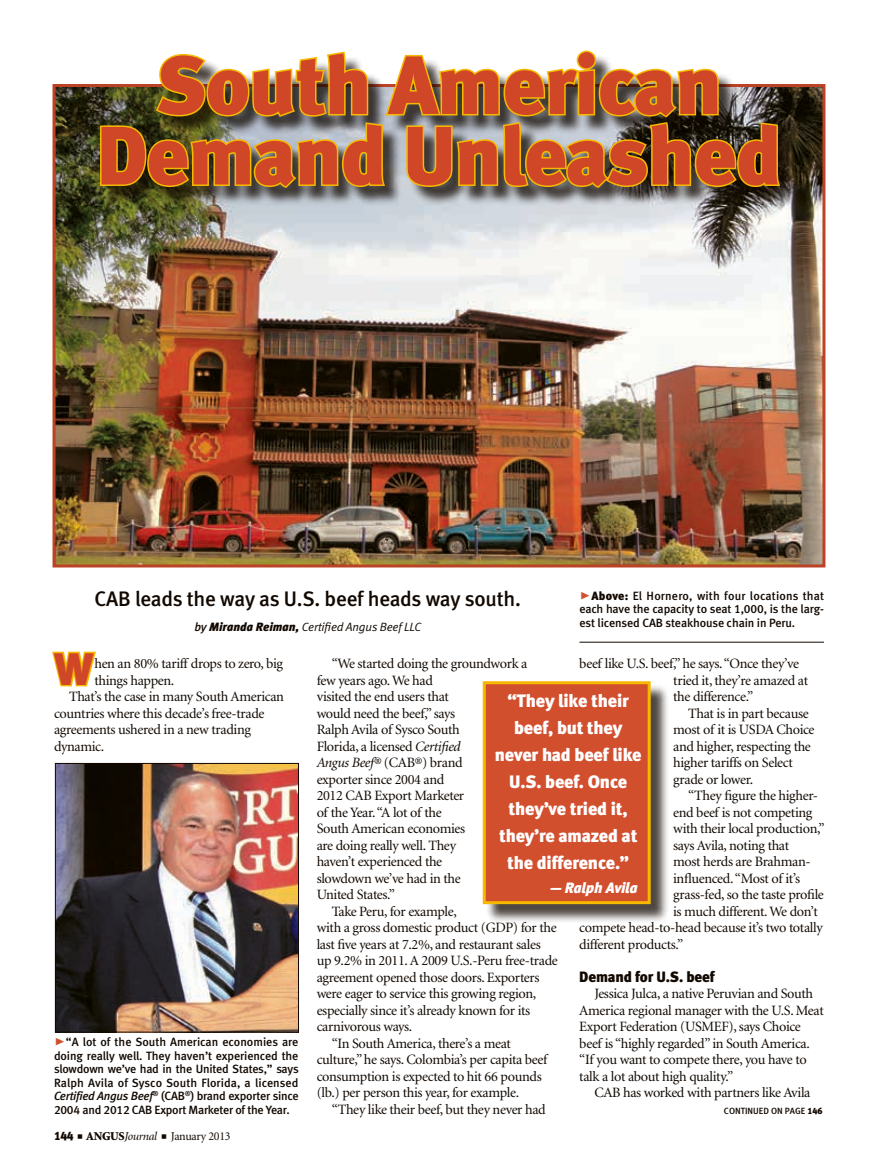
<style>
.page{position:relative;width:878px;height:1168px;background:#fff}
.page>*{position:absolute;margin:0;border:0;box-sizing:border-box;transform-origin:0 0}
.headline{font:82.5px/70.5px "Meta Black LF";letter-spacing:-.01em;color:#d04727;text-align:center}
.Drop_Cap{font:45.45px "Meta Black LF";color:#d04727}
.deck{font:21px "Meta Medium LF";letter-spacing:-.01em;color:#110800}
.reverse_pull_quote{font:18px/27px "Meta Black LF";letter-spacing:-.01em;color:#fff;text-align:center}
.subhead{font:15px "Meta Black LF";letter-spacing:-.01em;color:#110800}
.reverse_pull_quote-2{font:italic 15px "Meta Black LF";letter-spacing:-.01em;color:#fff}
.body_text{font:14.25px/16.5px "Minion";letter-spacing:-.025em;color:#110800}
.Drop_Cap-2{font:14.25px/16.5px "Minion";letter-spacing:-.025em;color:#110800}
.t1{font:12px/13.5px "Meta Medium LF";letter-spacing:-.015em;color:#110800;text-align:justify}
.byline{font:italic 12px "Meta Normal LF";letter-spacing:-.01em;color:#110800}
.t2{font:12px "Minion";letter-spacing:-.025em;color:#110800}
.t3{font:9px "Meta Medium LF";color:#110800}
.s1{font-family:"Meta Medium LF"}
.s2{font-family:"Meta Black LF"}
.s3{font-family:"Meta Black Caps Expert";font-size:21px;color:#d24f2e}
.s4{font-style:italic}
.s5{font-weight:900}
</style>
<div class="page">
<svg style="left:52px;top:567px;width:46px;height:235px"></svg>
<img style="left:56px;top:88px;width:765px;height:475px">
<div style="left:102px;top:53px;width:696px;height:153px;background:#110800;opacity:.75"></div>
<img style="left:98px;top:50px;width:683px;height:140px">
<img style="left:57px;top:765px;width:240px;height:265px">
<div style="left:55px;top:763px;width:244px;height:269px;border:1px solid #110800"></div>
<hr style="left:579px;top:642px;width:245px;height:1px;background:#110800">
<div style="left:485px;top:684px;width:184px;height:239px;background:#110800;opacity:.75"></div>
<div style="left:482px;top:681px;width:168px;height:223px;background:#d24f2e;border:3px solid #f7b800"></div>
<p class="headline" style="left:97px;top:49px;width:686px">South American<br>Demand Unleashed</p>
<p class="deck" style="left:95px;top:586px;width:428px">CAB leads the way as U.S. beef heads way south.</p>
<p class="byline" style="left:194px;top:620px;width:228px"><span class="s1">by</span> <span class="s2">Miranda Reiman,</span> Certified Angus Beef LLC</p>
<p class="t1" style="left:579px;top:589px;width:246px"><span class="s3">@</span><span class="s2">Above:</span> El Hornero, with four locations that each have the capacity to seat 1,000, is the larg&shy;est licensed CAB steakhouse chain in Peru.</p>
<p class="Drop_Cap" style="left:54px;top:642px;width:41px">W</p>
<p class="Drop_Cap-2" style="left:94px;top:656px;width:190px">hen an 80% tariff drops to zero, big things happen.</p>
<p class="body_text" style="left:54px;top:689px;width:231px;text-indent:15px">That’s the case in many South American countries where this decade’s free-trade agreements ushered in a new trading dynamic.</p>
<p class="t1" style="left:54px;top:1035px;width:246px"><span class="s3">@</span>“A lot of the South American economies are doing really well. They haven’t experienced the slowdown we’ve had in the United States,” says Ralph Avila of Sysco South Florida, a licensed <span class="s4">Certified Angus Beef</span><sup>®</sup> (CAB<sup>®</sup>) brand exporter since 2004 and 2012 CAB Export Marketer of the Year.</p>
<p class="t2" style="left:54px;top:1130px;width:178px"><span class="s2">144</span> ■ <span class="s5">ANGUS</span><span class="s4">Journal</span> ■ January 2013</p>
<p class="body_text" style="left:316px;top:656px;width:212px;text-indent:15px">“We started doing the groundwork a few years ago. We had<br>visited the end users that<br>would need the beef,” says<br>Ralph Avila of Sysco South<br>Florida, a licensed <span class="s4">Certified<br>Angus Beef®</span> (CAB®) brand<br>exporter since 2004 and<br>2012 CAB Export Marketer<br>of the Year. “A lot of the<br>South American economies<br>are doing really well. They<br>haven’t experienced the<br>slowdown we’ve had in the<br>United States.”</p>
<p class="body_text" style="left:316px;top:903px;width:243px;text-indent:15px">Take Peru, for example,<br>with a gross domestic product (GDP) for the last five years at 7.2%, and restaurant sales up 9.2% in 2011. A 2009 U.S.-Peru free-trade agreement opened those doors. Exporters were eager to service this growing region, especially since it’s already known for its carnivorous ways.</p>
<p class="body_text" style="left:316px;top:1035px;width:232px;text-indent:15px">“In South America, there’s a meat culture,” he says. Colombia’s per capita beef consumption is expected to hit 66 pounds (lb.) per person this year, for example.</p>
<p class="body_text" style="left:332px;top:1101px;width:215px">“They like their beef, but they never had</p>
<p class="body_text" style="left:673px;top:656px;width:136px;text-indent:-94px">beef like U.S. beef,” he says. “Once they’ve tried it, they’re amazed at the difference.”</p>
<p class="body_text" style="left:673px;top:705px;width:143px;text-indent:15px">That is in part because most of it is USDA Choice and higher, respecting the higher tariffs on Select grade or lower.</p>
<p class="body_text" style="left:688px;top:788px;width:131px">“They figure the higher-</p>
<p class="body_text" style="left:673px;top:804px;width:141px">end beef is not competing</p>
<p class="body_text" style="left:673px;top:821px;width:153px">with their local production,”</p>
<p class="body_text" style="left:673px;top:837px;width:117px">says Avila, noting that</p>
<p class="body_text" style="left:673px;top:854px;width:139px">most herds are Brahman-</p>
<p class="body_text" style="left:673px;top:870px;width:128px">influenced. “Most of it’s</p>
<p class="body_text" style="left:673px;top:887px;width:152px">grass-fed, so the taste profile</p>
<p class="body_text" style="left:673px;top:903px;width:146px">is much different. We don’t</p>
<p class="body_text" style="left:579px;top:920px;width:245px">compete head-to-head because it’s two totally</p>
<p class="body_text" style="left:579px;top:936px;width:105px">different products.”</p>
<p class="subhead" style="left:579px;top:967px;width:137px">Demand for U.S. beef</p>
<p class="body_text" style="left:579px;top:986px;width:246px;text-indent:15px">Jessica Julca, a native Peruvian and South America regional manager with the U.S. Meat Export Federation (USMEF), says Choice beef is “highly regarded” in South America. “If you want to compete there, you have to talk a lot about high quality.”</p>
<p class="body_text" style="left:594px;top:1085px;width:218px">CAB has worked with partners like Avila</p>
<p class="reverse_pull_quote" style="left:495px;top:687px;width:148px">“They like their beef, but they never had beef like<br>U.S. beef. Once they’ve tried it, they’re amazed at the difference.”</p>
<p class="reverse_pull_quote-2" style="left:550px;top:878px;width:89px">— Ralph Avila</p>
<p class="t3" style="left:724px;top:1106px;width:100px">CONTINUED ON PAGE <span class="s2">146</span></p>
</div>
